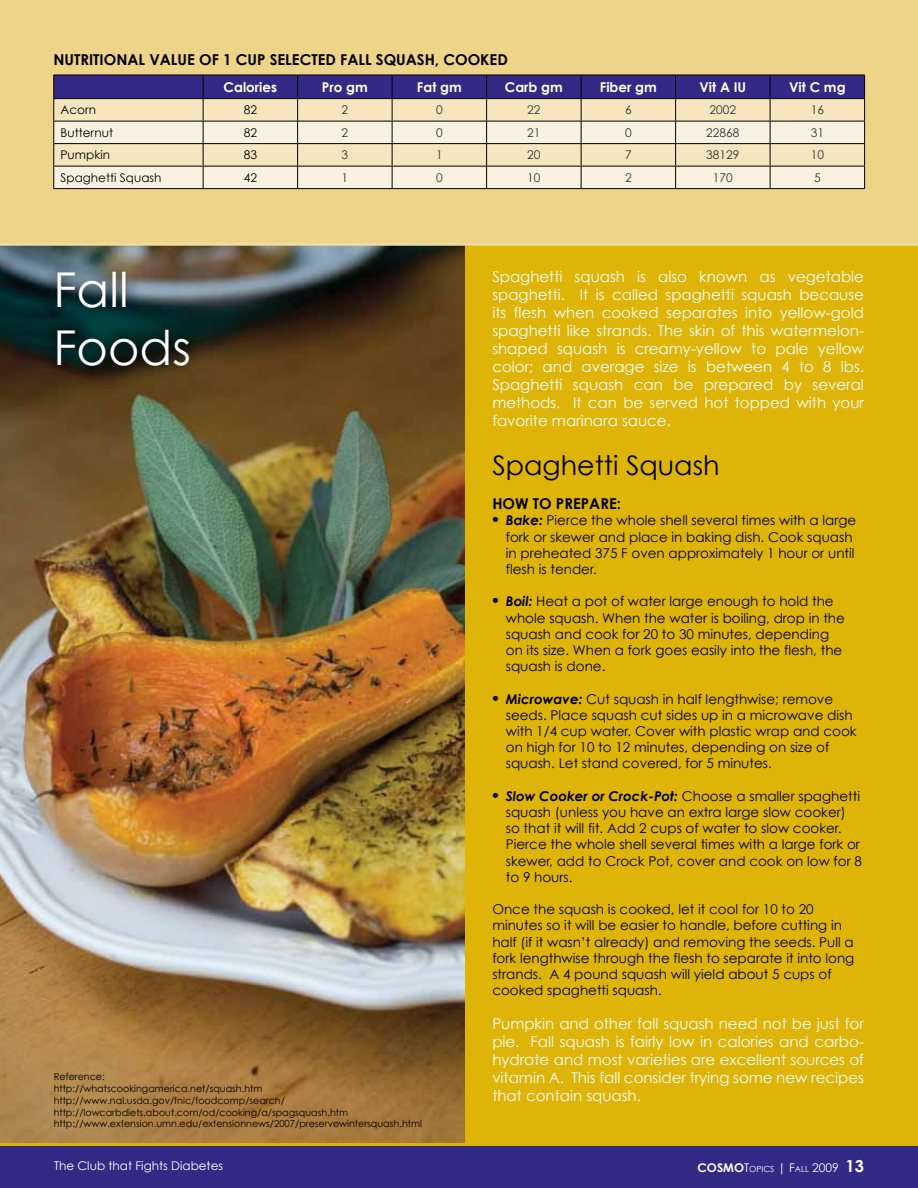
<style>
.page{position:relative;width:918px;height:1188px;background:#fff}
.page>*{position:absolute;margin:0;border:0;box-sizing:border-box;transform-origin:0 0}
.t1{font:48px/57.6px "Century Gothic";color:#fff}
.t2{font:27px "Century Gothic";color:#000}
.t3{font:15px/18px "Century Gothic";color:#fff;text-align:justify}
.t4{font:700 15px "Century Gothic";color:#000}
.t5{font:13.5px/16.2px "Century Gothic";color:#000}
.t6{font:700 13.5px "Century Gothic";color:#fff}
.t7{font:12px "Century Gothic";color:#000}
.t8{font:12px "Century Gothic";color:#333}
.t9{font:12px "Century Gothic";color:#fff}
.t10{font:9.75px/11.7px "Century Gothic";color:#000}
.t11{font:8.4px "Century Gothic";color:#fff}
.s1{font-family:"Times";font-weight:700;font-style:italic;font-size:18px}
.s2{font-weight:700;font-style:italic}
.s3{font-weight:700;font-size:12px}
.s4{font-size:12px}
.s5{font-weight:700;font-size:16.5px}
</style>
<div class="page">
<img style="left:0;top:246px;width:465px;height:897px">
<div style="left:0;top:0;width:918px;height:245px;background:#eed489"></div>
<svg style="left:41px;top:256px;width:162px;height:122px"></svg>
<div style="left:0;top:1144px;width:918px;height:44px;background:#332a86"></div>
<hr style="left:0;top:1143px;width:918px;height:3px;background:#deb408">
<svg style="left:53px;top:75px;width:812px;height:113px"></svg>
<hr style="left:53px;top:188px;width:150px;height:1px;background:#000">
<hr style="left:203px;top:188px;width:95px;height:1px;background:#000">
<hr style="left:298px;top:188px;width:94px;height:1px;background:#000">
<hr style="left:392px;top:188px;width:95px;height:1px;background:#000">
<hr style="left:487px;top:188px;width:94px;height:1px;background:#000">
<hr style="left:581px;top:188px;width:95px;height:1px;background:#000">
<hr style="left:676px;top:188px;width:94px;height:1px;background:#000">
<hr style="left:770px;top:188px;width:95px;height:1px;background:#000">
<div style="left:465px;top:244px;width:453px;height:900px;background:#deb408"></div>
<hr style="left:0;top:243px;width:918px;height:3px;background:#f1db9e">
<p class="t4" style="left:53px;top:50px;width:456px">NUTRITIONAL VALUE OF 1 CUP SELECTED FALL SQUASH, COOKED</p>
<p class="t6" style="left:224px;top:78px;width:55px">Calories</p>
<p class="t6" style="left:322px;top:78px;width:47px">Pro gm</p>
<p class="t6" style="left:417px;top:78px;width:46px">Fat gm</p>
<p class="t6" style="left:505px;top:78px;width:60px">Carb gm</p>
<p class="t6" style="left:600px;top:78px;width:58px">Fiber gm</p>
<p class="t6" style="left:700px;top:78px;width:48px">Vit A IU</p>
<p class="t6" style="left:789px;top:78px;width:58px">Vit C mg</p>
<p class="t7" style="left:61px;top:103px;width:37px">Acorn</p>
<p class="t7" style="left:244px;top:103px;width:15px">82</p>
<p class="t8" style="left:342px;top:103px;width:8px">2</p>
<p class="t8" style="left:436px;top:103px;width:8px">0</p>
<p class="t8" style="left:527px;top:103px;width:15px">22</p>
<p class="t8" style="left:625px;top:103px;width:8px">6</p>
<p class="t8" style="left:710px;top:103px;width:28px">2002</p>
<p class="t8" style="left:811px;top:103px;width:15px">16</p>
<p class="t7" style="left:61px;top:125px;width:54px">Butternut</p>
<p class="t7" style="left:244px;top:125px;width:15px">82</p>
<p class="t8" style="left:342px;top:125px;width:8px">2</p>
<p class="t8" style="left:436px;top:125px;width:8px">0</p>
<p class="t8" style="left:527px;top:125px;width:15px">21</p>
<p class="t8" style="left:625px;top:125px;width:8px">0</p>
<p class="t8" style="left:706px;top:125px;width:35px">22868</p>
<p class="t8" style="left:811px;top:125px;width:15px">31</p>
<p class="t7" style="left:61px;top:148px;width:51px">Pumpkin</p>
<p class="t7" style="left:244px;top:148px;width:15px">83</p>
<p class="t8" style="left:342px;top:148px;width:8px">3</p>
<p class="t8" style="left:436px;top:148px;width:8px">1</p>
<p class="t8" style="left:527px;top:148px;width:15px">20</p>
<p class="t8" style="left:625px;top:148px;width:8px">7</p>
<p class="t8" style="left:706px;top:148px;width:35px">38129</p>
<p class="t8" style="left:811px;top:148px;width:15px">10</p>
<p class="t7" style="left:61px;top:170px;width:103px">Spaghetti Squash</p>
<p class="t7" style="left:244px;top:170px;width:15px">42</p>
<p class="t8" style="left:342px;top:170px;width:8px">1</p>
<p class="t8" style="left:436px;top:170px;width:8px">0</p>
<p class="t8" style="left:527px;top:170px;width:15px">10</p>
<p class="t8" style="left:625px;top:170px;width:8px">2</p>
<p class="t8" style="left:713px;top:170px;width:21px">170</p>
<p class="t8" style="left:814px;top:170px;width:8px">5</p>
<h1 class="t1" style="left:53px;top:260px;width:139px">Fall<br>Foods</h1>
<p class="t10" style="left:54px;top:1071px;width:370px">Reference:<br>http://whatscookingamerica.net/squash.htm http://www.nal.usda.gov/fnic/foodcomp/search/ http://lowcarbdiets.about.com/od/cooking/a/spagsquash.htm http://www.extension.umn.edu/extensionnews/2007/preservewintersquash.html</p>
<p class="t3" style="left:492px;top:268px;width:373px">Spaghetti squash is also known as vegetable spaghetti. It is called spaghetti squash because its flesh when cooked separates into yellow-gold spaghetti like strands. The skin of this watermelon&shy;shaped squash is creamy-yellow to pale yellow color; and average size is between 4 to 8 lbs.<br>Spaghetti squash can be prepared by several methods. It can be served hot topped with your favorite marinara sauce.</p>
<h2 class="t2" style="left:492px;top:449px;width:229px">Spaghetti Squash</h2>
<p class="t4" style="left:492px;top:494px;width:130px">HOW TO PREPARE:</p>
<p class="t5" style="left:506px;top:512px;width:352px;text-indent:-14px"><span class="s1">•</span> <span class="s2">Bake:</span> Pierce the whole shell several times with a large fork or skewer and place in baking dish. Cook squash in preheated 375 F oven approximately 1 hour or until flesh is tender.</p>
<p class="t5" style="left:506px;top:593px;width:341px;text-indent:-14px"><span class="s1">•</span> <span class="s2">Boil:</span> Heat a pot of water large enough to hold the whole squash. When the water is boiling, drop in the squash and cook for 20 to 30 minutes, depending on its size. When a fork goes easily into the flesh, the squash is done.</p>
<p class="t5" style="left:506px;top:691px;width:352px;text-indent:-14px"><span class="s1">•</span> <span class="s2">Microwave:</span> Cut squash in half lengthwise; remove seeds. Place squash cut sides up in a microwave dish with 1/4 cup water. Cover with plastic wrap and cook on high for 10 to 12 minutes, depending on size of squash. Let stand covered, for 5 minutes.</p>
<p class="t5" style="left:506px;top:788px;width:358px;text-indent:-14px"><span class="s1">•</span> <span class="s2">Slow Cooker or Crock-Pot:</span> Choose a smaller spaghetti squash (unless you have an extra large slow cooker) so that it will fit. Add 2 cups of water to slow cooker.<br>Pierce the whole shell several times with a large fork or skewer, add to Crock Pot, cover and cook on low for 8 to 9 hours.</p>
<p class="t5" style="left:492px;top:901px;width:364px">Once the squash is cooked, let it cool for 10 to 20 minutes so it will be easier to handle, before cutting in half (if it wasn’t already) and removing the seeds. Pull a fork lengthwise through the flesh to separate it into long strands. A 4 pound squash will yield about 5 cups of cooked spaghetti squash.</p>
<p class="t3" style="left:492px;top:1015px;width:373px">Pumpkin and other fall squash need not be just for pie. Fall squash is fairly low in calories and carbo&shy;hydrate and most varieties are excellent sources of vitamin A. This fall consider trying some new recipes that contain squash.</p>
<p class="t9" style="left:54px;top:1159px;width:171px">The Club that Fights Diabetes</p>
<p class="t11" style="left:698px;top:1164px;width:168px"><span class="s3">COSMO</span><span class="s4">T</span>OPICS <span class="s4">| F</span>ALL <span class="s4">2009</span> <span class="s5">13</span></p>
</div>
